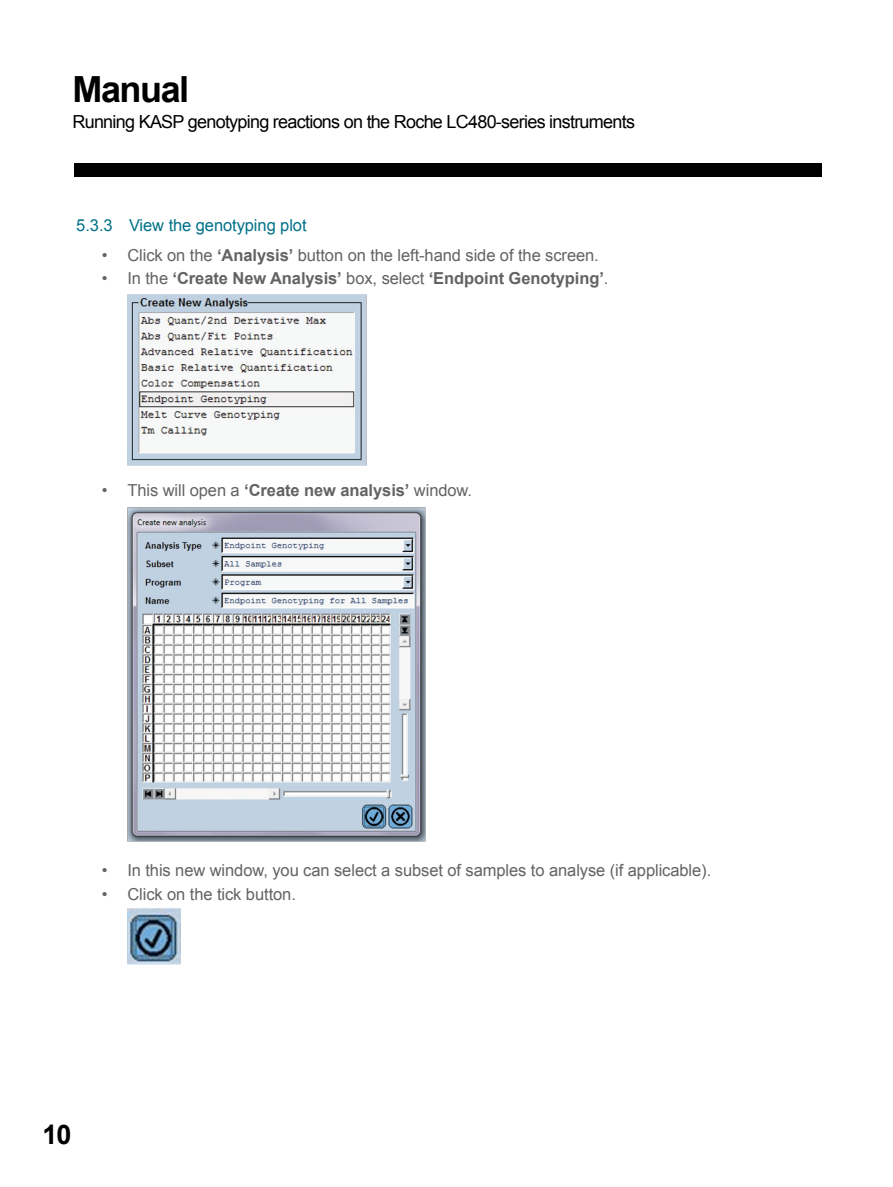
<style>
.page{position:relative;width:893px;height:1187px;background:#fff}
.page>*{position:absolute;margin:0;border:0;box-sizing:border-box;transform-origin:0 0}
.t1{font:700 36px "Arial";letter-spacing:-.04em;color:#000}
.t2{font:700 27px "Arial";color:#000}
.t3{font:18px "Arial";letter-spacing:-.04em;color:#000}
.t4{font:16.5px "Arial";letter-spacing:-.005em;color:#646363}
.t5{font:700 16.5px "Arial";letter-spacing:-.005em;color:#646363}
.t6{font:16.5px "Arial";letter-spacing:-.005em;color:#007188}
.s1{font-weight:700}
.s2{font-weight:400}
</style>
<div class="page">
<img style="left:128px;top:294px;width:238px;height:172px">
<img style="left:128px;top:507px;width:297px;height:334px">
<img style="left:128px;top:908px;width:53px;height:56px">
<div style="left:74px;top:163px;width:747px;height:13px;background:#000"></div>
<h1 class="t1" style="left:72px;top:65px;width:118px">Manual</h1>
<p class="t3" style="left:72px;top:110px;width:564px">Running KASP genotyping reactions on the Roche LC480-series instruments</p>
<p class="t6" style="left:76px;top:214px;width:232px">5.3.3 View the genotyping plot</p>
<p class="t4" style="left:102px;top:244px;width:498px">• Click on the <span class="s1">‘Analysis’</span> button on the left-hand side of the screen.</p>
<p class="t5" style="left:102px;top:267px;width:508px"><span class="s2">• In the</span> ‘Create New Analysis’ <span class="s2">box, select</span> ‘Endpoint Genotyping’<span class="s2">.</span></p>
<p class="t4" style="left:102px;top:479px;width:372px">• This will open a <span class="s1">‘Create new analysis’</span> window.</p>
<p class="t4" style="left:102px;top:859px;width:611px">• In this new window, you can select a subset of samples to analyse (if applicable).</p>
<p class="t4" style="left:102px;top:882px;width:196px">• Click on the tick button.</p>
<h2 class="t2" style="left:43px;top:1116px;width:30px">10</h2>
</div>
